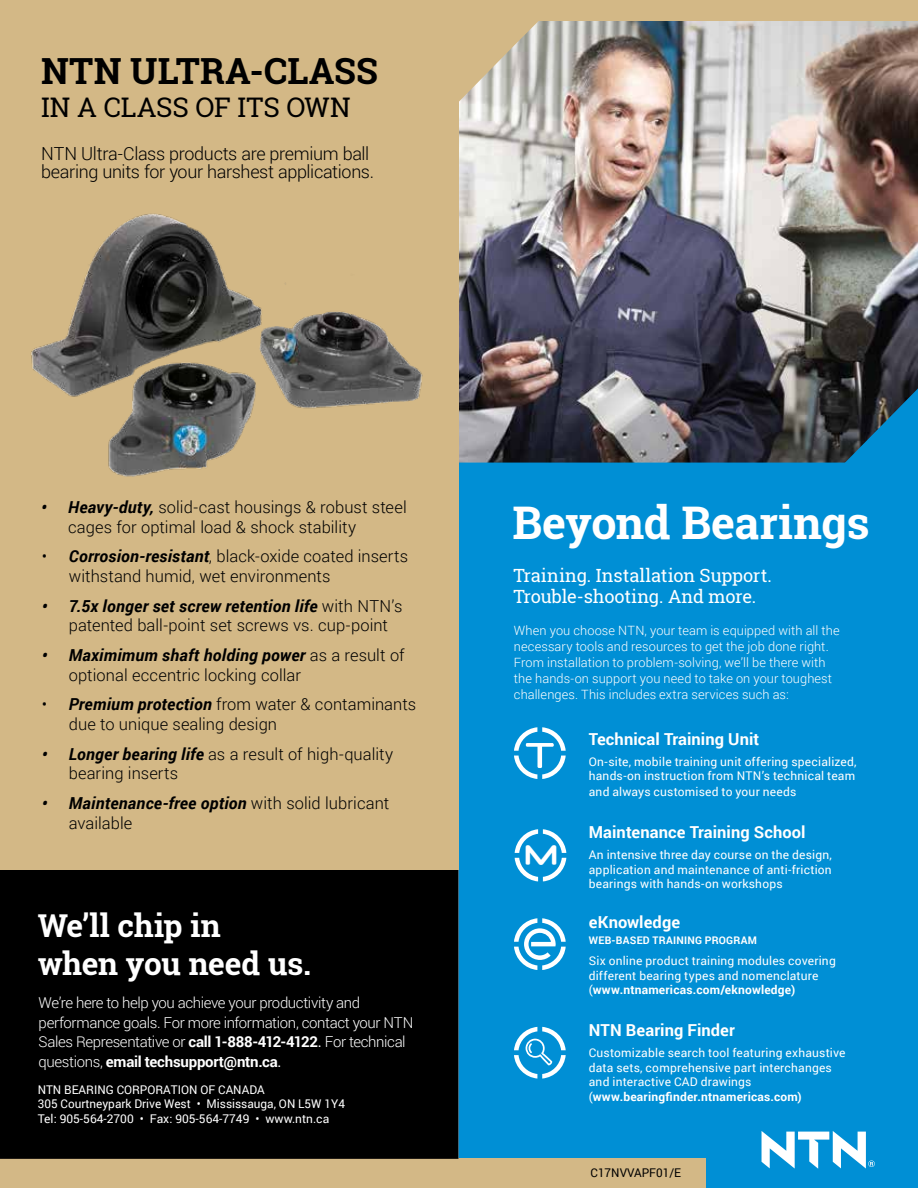
<style>
.page{position:relative;width:918px;height:1188px;background:#fff}
.page>*{position:absolute;margin:0;border:0;box-sizing:border-box;transform-origin:0 0}
.t1{font:700 45px "Roboto Slab";letter-spacing:-.01em;color:#fff}
.t2{font:700 36px "Roboto Slab";letter-spacing:.005em;color:#000}
.t3{font:700 31.5px/37.8px "Roboto Slab";letter-spacing:-.015em;color:#fff}
.t4{font:700 30.9px "Neuropol";color:#fff;scale:.96 1}
.t5{font:27px "Roboto Slab";letter-spacing:-.005em;color:#000}
.t6{font:18.15px/21.8px "Roboto Slab";letter-spacing:-.01em;color:#fff}
.t7{font:300 18px/18px "Roboto";letter-spacing:-.02em;color:#000}
.t8{font:300 16.5px/19.8px "Roboto";letter-spacing:.005em;color:#000}
.t9{font:700 16.5px "Roboto";letter-spacing:.005em;color:#fff}
.t10{font:300 15px/19.5px "Roboto";letter-spacing:-.025em;color:#fff}
.t11{font:300 12.75px/16px "Roboto";letter-spacing:.005em;color:#fff}
.t12{font:12px/14.4px "Roboto";letter-spacing:.015em;color:#fff}
.t13{font:12px "Roboto";color:#000}
.t14{font:700 10.5px "Roboto";letter-spacing:.025em;color:#fff}
.s1{font-weight:700;font-style:italic}
.s2{font-weight:700}
.s3{font-weight:400}
</style>
<div class="page">
<img style="left:458px;top:20px;width:460px;height:443px">
<svg style="left:811px;top:376px;width:107px;height:87px;background:#214c62"></svg>
<svg style="left:458px;top:20px;width:96px;height:107px;background:#ccc3af"></svg>
<div style="left:0;top:0;width:918px;height:20px;background:#d3b886"></div>
<div style="left:458px;top:463px;width:460px;height:725px;background:#008fd5"></div>
<div style="left:0;top:1159px;width:706px;height:29px;background:#d3b886"></div>
<div style="left:0;top:869px;width:458px;height:290px;background:#000"></div>
<svg style="left:762px;top:1131px;width:113px;height:38px"></svg>
<div style="left:0;top:20px;width:458px;height:849px;background:#d3b886"></div>
<img style="left:31px;top:213px;width:392px;height:264px">
<svg style="left:514px;top:727px;width:52px;height:52px"></svg>
<svg style="left:514px;top:918px;width:52px;height:52px"></svg>
<svg style="left:514px;top:1027px;width:52px;height:52px"></svg>
<svg style="left:515px;top:829px;width:51px;height:52px"></svg>
<h2 class="t2" style="left:41px;top:47px;width:338px">NTN ULTRA-CLASS</h2>
<h3 class="t5" style="left:41px;top:88px;width:311px">IN A CLASS OF ITS OWN</h3>
<h3 class="t7" style="left:41px;top:144px;width:334px">NTN Ultra-Class products are premium ball bearing units for your harshest applications.</h3>
<h3 class="t8" style="left:68px;top:497px;width:340px;text-indent:-27px"><span class="s1">• Heavy-duty,</span> solid-cast housings &amp; robust steel cages for optimal load &amp; shock stability</h3>
<h3 class="t8" style="left:69px;top:546px;width:341px;text-indent:-27px">• <span class="s1">Corrosion-resistant</span>, black-oxide coated inserts withstand humid, wet environments</h3>
<h3 class="t8" style="left:69px;top:595px;width:335px;text-indent:-27px"><span class="s1">• 7.5x longer set screw retention life</span> with NTN’s patented ball-point set screws vs. cup-point</h3>
<h3 class="t8" style="left:69px;top:645px;width:337px;text-indent:-27px"><span class="s1">• Maximimum shaft holding power</span> as a result of optional eccentric locking collar</h3>
<h3 class="t8" style="left:69px;top:694px;width:349px;text-indent:-27px">• <span class="s1">Premium protection</span> from water &amp; contaminants due to unique sealing design</h3>
<h3 class="t8" style="left:69px;top:743px;width:326px;text-indent:-27px"><span class="s1">• Longer bearing life</span> as a result of high-quality bearing inserts</h3>
<h3 class="t8" style="left:69px;top:793px;width:322px;text-indent:-27px"><span class="s1">• Maintenance-free option</span> with solid lubricant available</h3>
<h3 class="t3" style="left:38px;top:907px;width:275px">We’ll chip in<br>when you need us.</h3>
<p class="t10" style="left:39px;top:993px;width:376px">We’re here to help you achieve your productivity and performance goals. For more information, contact your NTN Sales Representative or <span class="s2">call 1-888-412-4122</span><span class="s3">.</span> For technical questions, <span class="s2">email techsupport@ntn.ca</span><span class="s3">.</span></p>
<p class="t12" style="left:38px;top:1082px;width:309px">NTN BEARING CORPORATION OF CANADA<br>305 Courtneypark Drive West • Mississauga, ON L5W 1Y4<br>Tel: 905-564-2700 • Fax: 905-564-7749 • www.ntn.ca</p>
<h1 class="t1" style="left:513px;top:492px;width:359px">Beyond Bearings</h1>
<h3 class="t6" style="left:513px;top:564px;width:260px">Training. Installation Support.<br>Trouble-shooting. And more.</h3>
<p class="t11" style="left:514px;top:622px;width:327px">When you choose NTN, your team is equipped with all the necessary tools and resources to get the job done right.<br>From installation to problem-solving, we’ll be there with the hands-on support you need to take on your toughest challenges. This includes extra services such as:</p>
<h3 class="t4" style="left:525px;top:838px;width:35px">M</h3>
<h3 class="t9" style="left:589px;top:727px;width:172px">Technical Training Unit</h3>
<p class="t12" style="left:589px;top:754px;width:269px">On-site, mobile training unit offering specialized, hands-on instruction from NTN’s technical team</p>
<p class="t12" style="left:589px;top:784px;width:209px">and always customised to your needs</p>
<h3 class="t9" style="left:589px;top:821px;width:218px">Maintenance Training School</h3>
<p class="t12" style="left:589px;top:847px;width:245px;text-align:justify">An intensive three day course on the design, application and maintenance of anti-friction bearings with hands-on workshops</p>
<h3 class="t9" style="left:589px;top:910px;width:93px">eKnowledge</h3>
<p class="t14" style="left:589px;top:933px;width:170px">WEB-BASED TRAINING PROGRAM</p>
<p class="t12" style="left:589px;top:953px;width:249px">Six online product training modules covering different bearing types and nomenclature (<span class="s2">www.ntnamericas.com/eknowledge)</span></p>
<h3 class="t9" style="left:589px;top:1019px;width:148px">NTN Bearing Finder</h3>
<p class="t12" style="left:589px;top:1045px;width:258px">Customizable search tool featuring exhaustive data sets, comprehensive part interchanges and interactive CAD drawings (<span class="s2">www.bearingfinder.ntnamericas.com)</span></p>
<p class="t13" style="left:591px;top:1164px;width:92px">C17NVVAPF01/E</p>
</div>
